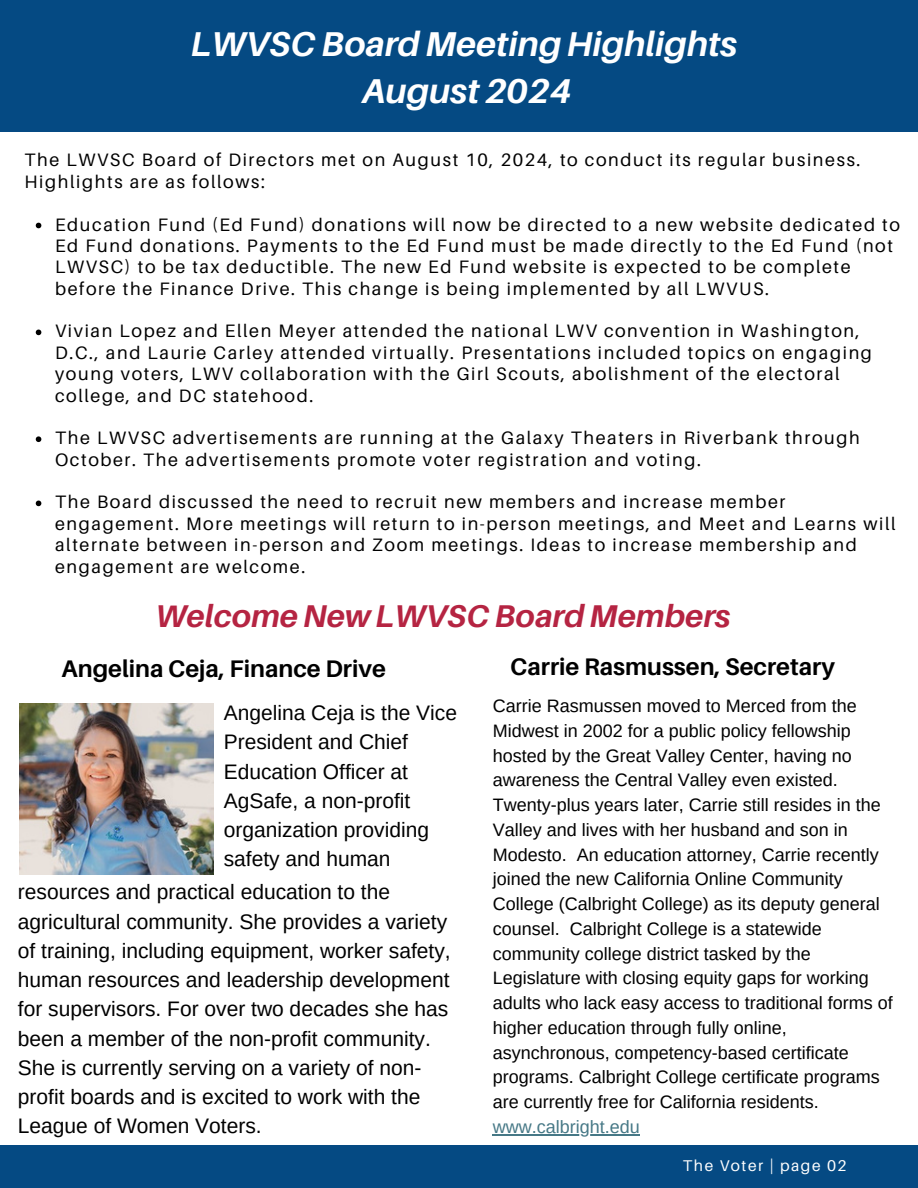
<style>
.page{position:relative;width:918px;height:1188px;background:#fff}
.page>*{position:absolute;margin:0;border:0;box-sizing:border-box;transform-origin:0 0}
.t1{font:italic 700 34.5px/47.2px "Aileron";color:#fff;text-align:center}
.t2{font:italic 700 31.5px "Aileron";color:#b52442}
.t3{font:700 24px "Aileron";color:#000}
.t4{font:21px/29.2px "Arimo";color:#000}
.t5{font:18px/21.3px "Aileron";letter-spacing:.09em;color:#000}
.t6{font:18px/24.8px "Arimo";color:#000}
.t7{font:18px "Arimo";color:#467886}
.t8{font:15.6px "Aileron";letter-spacing:.1em;color:#fff}
</style>
<div class="page">
<div style="left:0;top:1145px;width:918px;height:43px;background:#054a83"></div>
<div style="left:0;top:0;width:918px;height:132px;background:#054a83"></div>
<img style="left:20px;top:703px;width:193px;height:171px">
<svg style="left:36px;top:223px;width:5px;height:5px"></svg>
<svg style="left:36px;top:330px;width:5px;height:5px"></svg>
<svg style="left:36px;top:436px;width:5px;height:6px"></svg>
<svg style="left:36px;top:501px;width:5px;height:5px"></svg>
<hr style="left:493px;top:1134px;width:147px;height:1px;background:#467886">
<p class="t1" style="left:191px;top:20px;width:548px">LWVSC Board Meeting Highlights<br>August 2024</p>
<p class="t5" style="left:25px;top:149px;width:838px">The LWVSC Board of Directors met on August 10, 2024, to conduct its regular business.<br>Highlights are as follows:</p>
<p class="t5" style="left:55px;top:213px;width:846px">Education Fund (Ed Fund) donations will now be directed to a new website dedicated to Ed Fund donations. Payments to the Ed Fund must be made directly to the Ed Fund (not LWVSC) to be tax deductible. The new Ed Fund website is expected to be complete before the Finance Drive. This change is being implemented by all LWVUS.</p>
<p class="t5" style="left:55px;top:320px;width:818px">Vivian Lopez and Ellen Meyer attended the national LWV convention in Washington, D.C., and Laurie Carley attended virtually. Presentations included topics on engaging young voters, LWV collaboration with the Girl Scouts, abolishment of the electoral college, and DC statehood.</p>
<h1 class="t5" style="left:55px;top:427px;width:806px">The LWVSC advertisements are running at the Galaxy Theaters in Riverbank through<br>October. The advertisements promote voter registration and voting.</h1>
<h2 class="t5" style="left:55px;top:491px;width:842px">The Board discussed the need to recruit new members and increase member engagement. More meetings will return to in-person meetings, and Meet and Learns will alternate between in-person and Zoom meetings. Ideas to increase membership and engagement are welcome.</h2>
<h2 class="t2" style="left:156px;top:596px;width:576px">Welcome New LWVSC Board Members</h2>
<h3 class="t3" style="left:62px;top:654px;width:326px">Angelina Ceja, Finance Drive</h3>
<h4 class="t3" style="left:510px;top:652px;width:326px">Carrie Rasmussen, Secretary</h4>
<p class="t4" style="left:224px;top:698px;width:235px">Angelina Ceja is the Vice<br>President and Chief<br>Education Officer at<br>AgSafe, a non-profit organization providing safety and human</p>
<p class="t4" style="left:18px;top:877px;width:434px">resources and practical education to the agricultural community. She provides a variety of training, including equipment, worker safety, human resources and leadership development for supervisors. For over two decades she has been a member of the non-profit community.<br>She is currently serving on a variety of non&shy;profit boards and is excited to work with the League of Women Voters.</p>
<p class="t6" style="left:493px;top:694px;width:401px">Carrie Rasmussen moved to Merced from the Midwest in 2002 for a public policy fellowship hosted by the Great Valley Center, having no awareness the Central Valley even existed.<br>Twenty-plus years later, Carrie still resides in the Valley and lives with her husband and son in Modesto. An education attorney, Carrie recently joined the new California Online Community College (Calbright College) as its deputy general counsel. Calbright College is a statewide community college district tasked by the Legislature with closing equity gaps for working adults who lack easy access to traditional forms of higher education through fully online, asynchronous, competency-based certificate programs. Calbright College certificate programs are currently free for California residents.</p>
<h3 class="t7" style="left:493px;top:1117px;width:148px">www.calbright.edu</h3>
<h4 class="t8" style="left:683px;top:1156px;width:165px">The Voter | page 02</h4>
</div>
